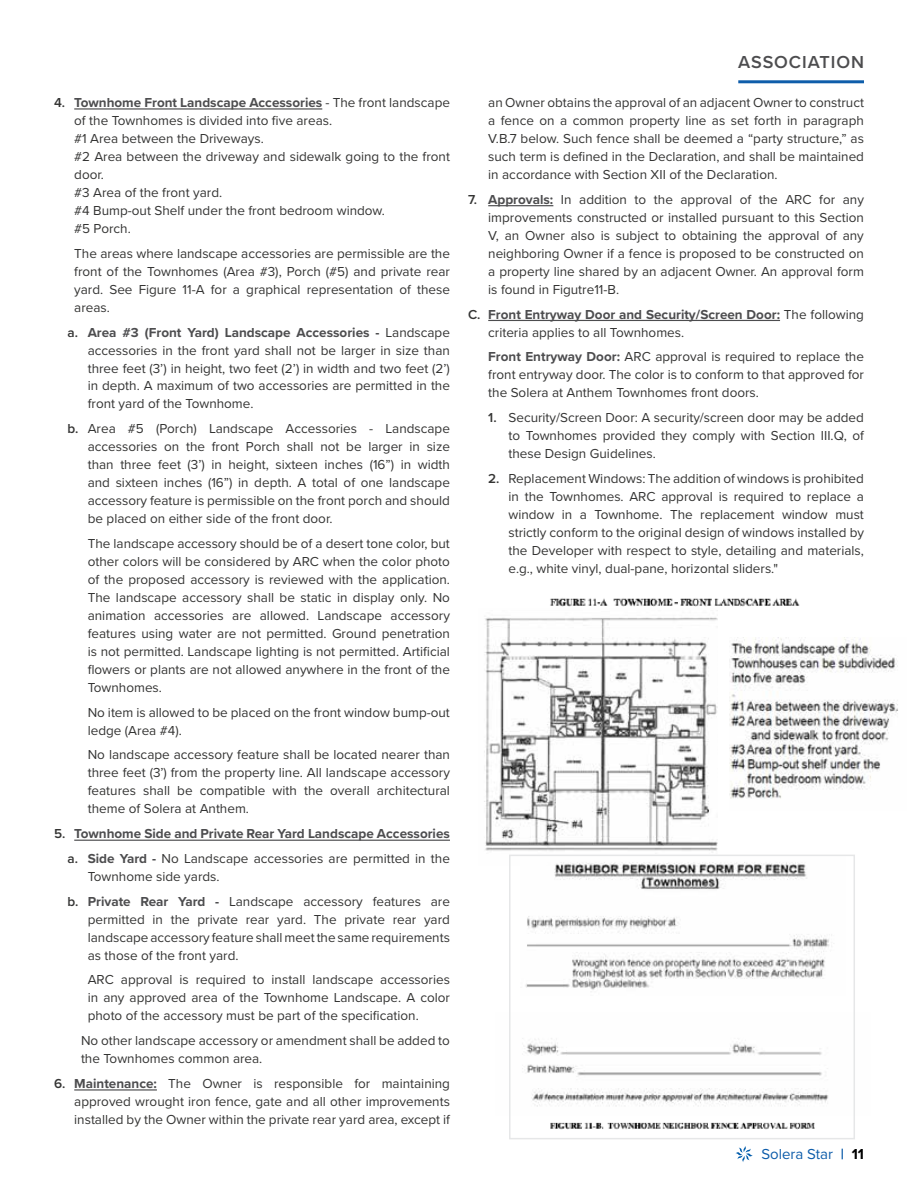
<style>
.page{position:relative;width:918px;height:1188px;background:#fff}
.page>*{position:absolute;margin:0;border:0;box-sizing:border-box;transform-origin:0 0}
.t1{font:600 18px "Proxima Nova";letter-spacing:.05em;color:#4d4d4f}
.t2{font:15px "Proxima Nova";color:#0e5daa}
.t3{font:13.5px/18px "Proxima Nova";color:#343433;text-align:justify}
.t4{font:700 13.5px/24.8px "Proxima Nova";color:#4d4d4f;text-align:right}
.s1{font-weight:600}
.s2{font-weight:700;color:#4d4d4f}
.s3{font-weight:600;color:#343433}
.s4{font-weight:400;color:#343433}
.s5{font-weight:700}
.s6{font-weight:700;color:#000}
</style>
<div class="page">
<hr style="left:74px;top:108px;width:248px;height:2px;background:#4d4d4f">
<hr style="left:74px;top:840px;width:376px;height:1px;background:#4d4d4f">
<hr style="left:74px;top:1089px;width:83px;height:2px;background:#4d4d4f">
<hr style="left:488px;top:205px;width:65px;height:1px;background:#4d4d4f">
<hr style="left:488px;top:320px;width:292px;height:1px;background:#4d4d4f">
<img style="left:522px;top:1038px;width:300px;height:38px">
<img style="left:532px;top:1088px;width:297px;height:19px">
<img style="left:550px;top:1122px;width:265px;height:8px">
<img style="left:550px;top:598px;width:250px;height:9px">
<img style="left:484px;top:617px;width:233px;height:238px">
<img style="left:729px;top:637px;width:169px;height:162px">
<img style="left:525px;top:862px;width:307px;height:128px">
<div style="left:509px;top:855px;width:346px;height:284px;border:2px solid #e6e7e8"></div>
<svg style="left:736px;top:1146px;width:17px;height:16px"></svg>
<hr style="left:738px;top:80px;width:126px;height:3px;background:#0e5daa">
<p class="t3" style="left:74px;top:93px;width:377px;text-align:left;text-indent:-20px"><span class="s1">4.</span> <span class="s2">Townhome Front Landscape Accessories</span> - The front landscape of the Townhomes is divided into five areas.<br>#1 Area between the Driveways.<br>#2 Area between the driveway and sidewalk going to the front door.<br>#3 Area of the front yard.<br>#4 Bump-out Shelf under the front bedroom window.<br>#5 Porch.</p>
<p class="t3" style="left:74px;top:244px;width:377px">The areas where landscape accessories are permissible are the front of the Townhomes (Area #3), Porch (#5) and private rear yard. See Figure 11-A for a graphical representation of these areas.</p>
<p class="t3" style="left:88px;top:322px;width:364px;text-indent:-20px"><span class="s1">a.</span> <span class="s2">Area #3 (Front Yard) Landscape Accessories -</span> Landscape accessories in the front yard shall not be larger in size than three feet (3’) in height, two feet (2’) in width and two feet (2’) in depth. A maximum of two accessories are permitted in the front yard of the Townhome.</p>
<p class="t3" style="left:88px;top:419px;width:364px;text-indent:-20px"><span class="s1">b.</span> Area #5 (Porch) Landscape Accessories - Landscape accessories on the front Porch shall not be larger in size than three feet (3’) in height, sixteen inches (16”) in width and sixteen inches (16”) in depth. A total of one landscape accessory feature is permissible on the front porch and should be placed on either side of the front door.</p>
<p class="t3" style="left:88px;top:534px;width:364px">The landscape accessory should be of a desert tone color, but other colors will be considered by ARC when the color photo of the proposed accessory is reviewed with the application.<br>The landscape accessory shall be static in display only. No animation accessories are allowed. Landscape accessory features using water are not permitted. Ground penetration is not permitted. Landscape lighting is not permitted. Artificial flowers or plants are not allowed anywhere in the front of the Townhomes.</p>
<p class="t3" style="left:88px;top:703px;width:364px">No item is allowed to be placed on the front window bump-out ledge (Area #4).</p>
<p class="t3" style="left:88px;top:745px;width:364px">No landscape accessory feature shall be located nearer than three feet (3’) from the property line. All landscape accessory features shall be compatible with the overall architectural theme of Solera at Anthem.</p>
<p class="t4" style="left:54px;top:821px;width:398px"><span class="s3">5.</span> Townhome Side and Private Rear Yard Landscape Accessories <span class="s3">a.</span> Side Yard - <span class="s4">No Landscape accessories are permitted in the</span></p>
<p class="t3" style="left:68px;top:863px;width:384px;line-height:24.8px;text-indent:20px">Townhome side yards.<br><span class="s1">b.</span> <span class="s2">Private Rear Yard -</span> Landscape accessory features are</p>
<p class="t3" style="left:88px;top:910px;width:364px">permitted in the private rear yard. The private rear yard landscape accessory feature shall meet the same requirements as those of the front yard.</p>
<p class="t3" style="left:88px;top:970px;width:364px">ARC approval is required to install landscape accessories in any approved area of the Townhome Landscape. A color photo of the accessory must be part of the specification.</p>
<p class="t3" style="left:81px;top:1031px;width:370px">No other landscape accessory or amendment shall be added to the Townhomes common area.</p>
<p class="t3" style="left:74px;top:1074px;width:377px;text-indent:-20px"><span class="s1">6.</span> <span class="s2">Maintenance:</span> The Owner is responsible for maintaining approved wrought iron fence, gate and all other improvements installed by the Owner within the private rear yard area, except if</p>
<h1 class="t1" style="left:738px;top:49px;width:127px">ASSOCIATION</h1>
<p class="t3" style="left:488px;top:93px;width:377px">an Owner obtains the approval of an adjacent Owner to construct a fence on a common property line as set forth in paragraph V.B.7 below. Such fence shall be deemed a “party structure,” as such term is defined in the Declaration, and shall be maintained in accordance with Section XII of the Declaration.</p>
<p class="t3" style="left:488px;top:190px;width:377px;text-indent:-20px"><span class="s1">7.</span> <span class="s2">Approvals:</span> In addition to the approval of the ARC for any improvements constructed or installed pursuant to this Section V, an Owner also is subject to obtaining the approval of any neighboring Owner if a fence is proposed to be constructed on a property line shared by an adjacent Owner. An approval form is found in Figutre11-B.</p>
<p class="t3" style="left:488px;top:304px;width:377px;text-indent:-20px"><span class="s1">C.</span> <span class="s2">Front Entryway Door and Security/Screen Door:</span> The following criteria applies to all Townhomes.</p>
<p class="t3" style="left:488px;top:347px;width:377px"><span class="s2">Front Entryway Door:</span> ARC approval is required to replace the front entryway door. The color is to conform to that approved for the Solera at Anthem Townhomes front doors.</p>
<p class="t3" style="left:508px;top:408px;width:357px;text-indent:-20px"><span class="s1">1.</span> Security/Screen Door: A security/screen door may be added to Townhomes provided they comply with Section III.Q, of these Design Guidelines.</p>
<p class="t3" style="left:508px;top:469px;width:357px;text-indent:-20px"><span class="s1">2.</span> Replacement Windows: The addition of windows is prohibited in the Townhomes. ARC approval is required to replace a window in a Townhome. The replacement window must strictly conform to the original design of windows installed by the Developer with respect to style, detailing and materials, e.g., white vinyl, dual-pane, horizontal sliders."</p>
<p class="t2" style="left:761px;top:1143px;width:104px">Solera Star <span class="s5">|</span> <span class="s6">11</span></p>
</div>
